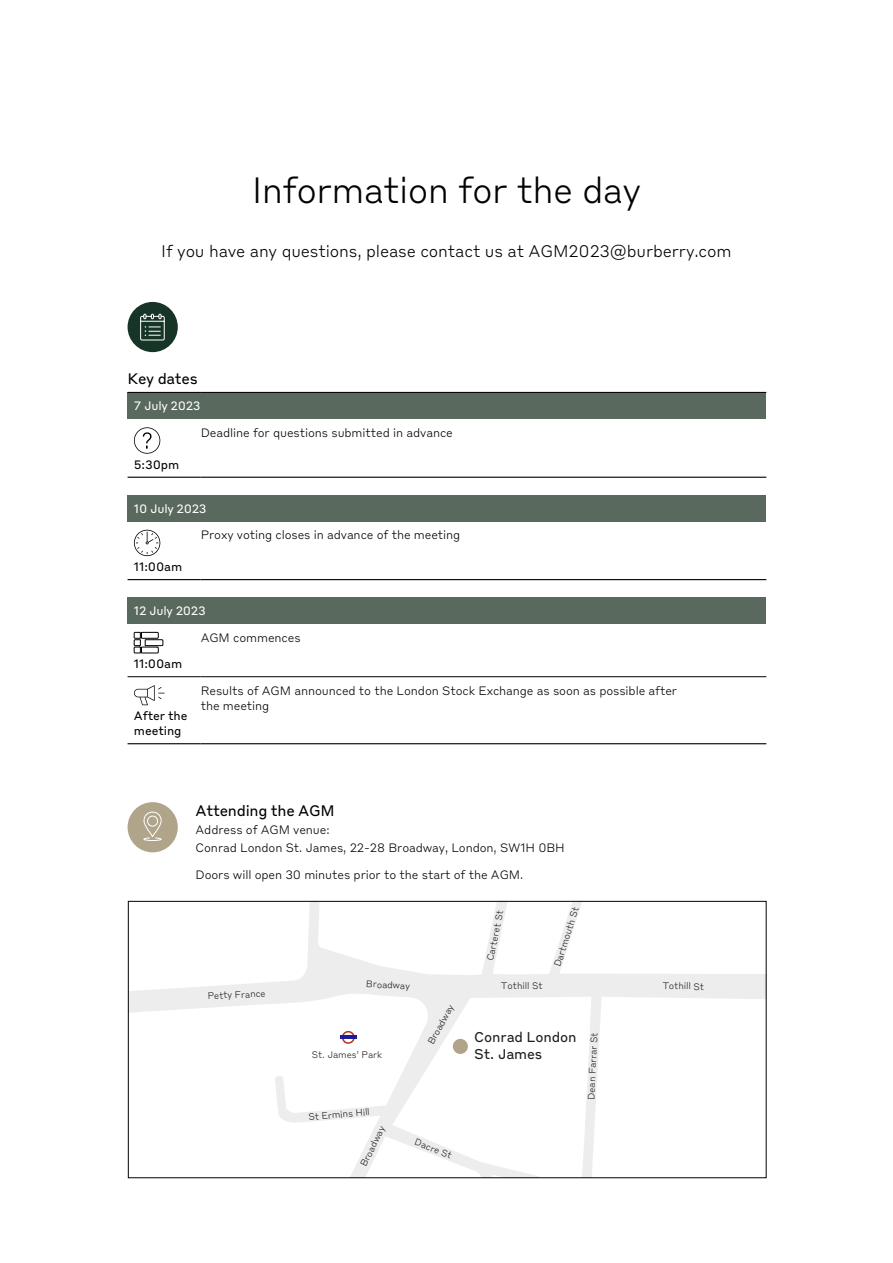
<style>
.page{position:relative;width:893px;height:1263px;background:#fff}
.page>*{position:absolute;margin:0;border:0;box-sizing:border-box;transform-origin:0 0}
.t1{font:300 36px "Burberry Styrene";letter-spacing:-.02em;color:#000}
.t2{font:300 16.5px "Burberry Styrene";letter-spacing:-.01em;color:#000}
.t3{font:15px "Burberry Styrene";letter-spacing:-.02em;color:#000}
.t4{font:13.95px "Burberry Styrene";letter-spacing:-.01em;color:#1d1d1b}
.t5{font:300 12px/15px "Burberry Styrene";letter-spacing:-.01em;color:#000}
.t6{font:12px/15px "Burberry Styrene";letter-spacing:-.01em;color:#000}
.t7{font:12px "Burberry Styrene";letter-spacing:-.02em;color:#fff}
.t8{font:300 9.3px "Burberry Styrene";letter-spacing:-.01em;color:#1d1d1b}
</style>
<div class="page">
<div style="left:128px;top:302px;width:50px;height:50px;background:#163527;border-radius:50%"></div>
<svg style="left:140px;top:313px;width:25px;height:28px"></svg>
<div style="left:128px;top:392px;width:638px;height:27px;background:#5a695d"></div>
<hr style="left:128px;top:392px;width:73px;height:1px;background:#000">
<hr style="left:201px;top:392px;width:565px;height:1px;background:#000">
<hr style="left:128px;top:477px;width:73px;height:1px;background:#000">
<hr style="left:201px;top:477px;width:565px;height:1px;background:#000">
<svg style="left:134px;top:427px;width:26px;height:27px"></svg>
<div style="left:128px;top:495px;width:638px;height:26px;background:#5a695d"></div>
<hr style="left:128px;top:579px;width:73px;height:1px;background:#000">
<hr style="left:201px;top:579px;width:565px;height:1px;background:#000">
<svg style="left:134px;top:530px;width:26px;height:26px"></svg>
<div style="left:128px;top:597px;width:638px;height:27px;background:#5a695d"></div>
<hr style="left:128px;top:676px;width:73px;height:1px;background:#000">
<hr style="left:128px;top:743px;width:73px;height:1px;background:#000">
<hr style="left:201px;top:676px;width:565px;height:1px;background:#000">
<hr style="left:201px;top:743px;width:565px;height:1px;background:#000">
<svg style="left:134px;top:632px;width:29px;height:21px"></svg>
<svg style="left:134px;top:685px;width:31px;height:20px"></svg>
<svg style="left:130px;top:903px;width:634px;height:273px"></svg>
<svg style="left:387px;top:1100px;width:10px;height:4px"></svg>
<div style="left:453px;top:1039px;width:15px;height:15px;background:#b0a58b;border-radius:50%"></div>
<div style="left:342px;top:1031px;width:13px;height:13px;border:2px solid #b2391d;border-radius:50%"></div>
<hr style="left:340px;top:1035px;width:17px;height:4px;background:#1c1c9b">
<div style="left:128px;top:901px;width:638px;height:277px;border:1px solid #000"></div>
<div style="left:128px;top:802px;width:50px;height:50px;background:#b0a58b;border-radius:50%"></div>
<svg style="left:143px;top:811px;width:19px;height:30px"></svg>
<h1 class="t1" style="left:252px;top:160px;width:391px">Information for the day</h1>
<h2 class="t2" style="left:161px;top:238px;width:572px">If you have any questions, please contact us at AGM2023@burberry.com</h2>
<p class="t3" style="left:128px;top:366px;width:72px">Key dates</p>
<p class="t7" style="left:134px;top:396px;width:68px">7 July 2023</p>
<p class="t6" style="left:134px;top:456px;width:47px">5:30pm</p>
<p class="t5" style="left:201px;top:424px;width:254px">Deadline for questions submitted in advance</p>
<p class="t7" style="left:134px;top:498px;width:74px">10 July 2023</p>
<p class="t6" style="left:134px;top:558px;width:50px">11:00am</p>
<p class="t5" style="left:201px;top:526px;width:261px">Proxy voting closes in advance of the meeting</p>
<p class="t7" style="left:134px;top:601px;width:73px">12 July 2023</p>
<p class="t6" style="left:134px;top:655px;width:50px">11:00am</p>
<p class="t6" style="left:134px;top:707px;width:55px">After the meeting</p>
<p class="t5" style="left:201px;top:629px;width:102px">AGM commences</p>
<p class="t5" style="left:201px;top:682px;width:478px">Results of AGM announced to the London Stock Exchange as soon as possible after the meeting</p>
<p class="t3" style="left:196px;top:798px;width:141px">Attending the AGM</p>
<p class="t5" style="left:196px;top:820px;width:371px;line-height:18px">Address of AGM venue:<br>Conrad London St. James, 22-28 Broadway, London, SW1H 0BH</p>
<p class="t5" style="left:196px;top:866px;width:329px">Doors will open 30 minutes prior to the start of the AGM.</p>
<p class="t8" style="left:207px;top:988px;width:60px;rotate:-2deg">Petty France</p>
<p class="t8" style="left:482px;top:959px;width:53px;rotate:-78deg">Carteret St</p>
<p class="t8" style="left:367px;top:976px;width:45px;rotate:3deg">Broadway</p>
<p class="t8" style="left:501px;top:978px;width:43px">Tothill St</p>
<p class="t8" style="left:549px;top:964px;width:64px;rotate:-72deg">Dartmouth St</p>
<p class="t8" style="left:423px;top:1040px;width:45px;rotate:-61deg">Broadway</p>
<p class="t4" style="left:474px;top:1025px;width:104px">Conrad London</p>
<p class="t8" style="left:312px;top:1047px;width:72px">St. James’ Park</p>
<p class="t4" style="left:474px;top:1042px;width:70px">St. James</p>
<p class="t8" style="left:308px;top:1109px;width:63px;rotate:-5deg">St Ermins Hill</p>
<p class="t8" style="left:356px;top:1162px;width:45px;rotate:-64deg">Broadway</p>
<p class="t8" style="left:418px;top:1134px;width:41px;rotate:22deg">Dacre St</p>
<p class="t8" style="left:583px;top:1099px;width:69px;rotate:-87deg">Dean Farrar St</p>
<p class="t8" style="left:662px;top:978px;width:43px;rotate:1deg">Tothill St</p>
</div>
